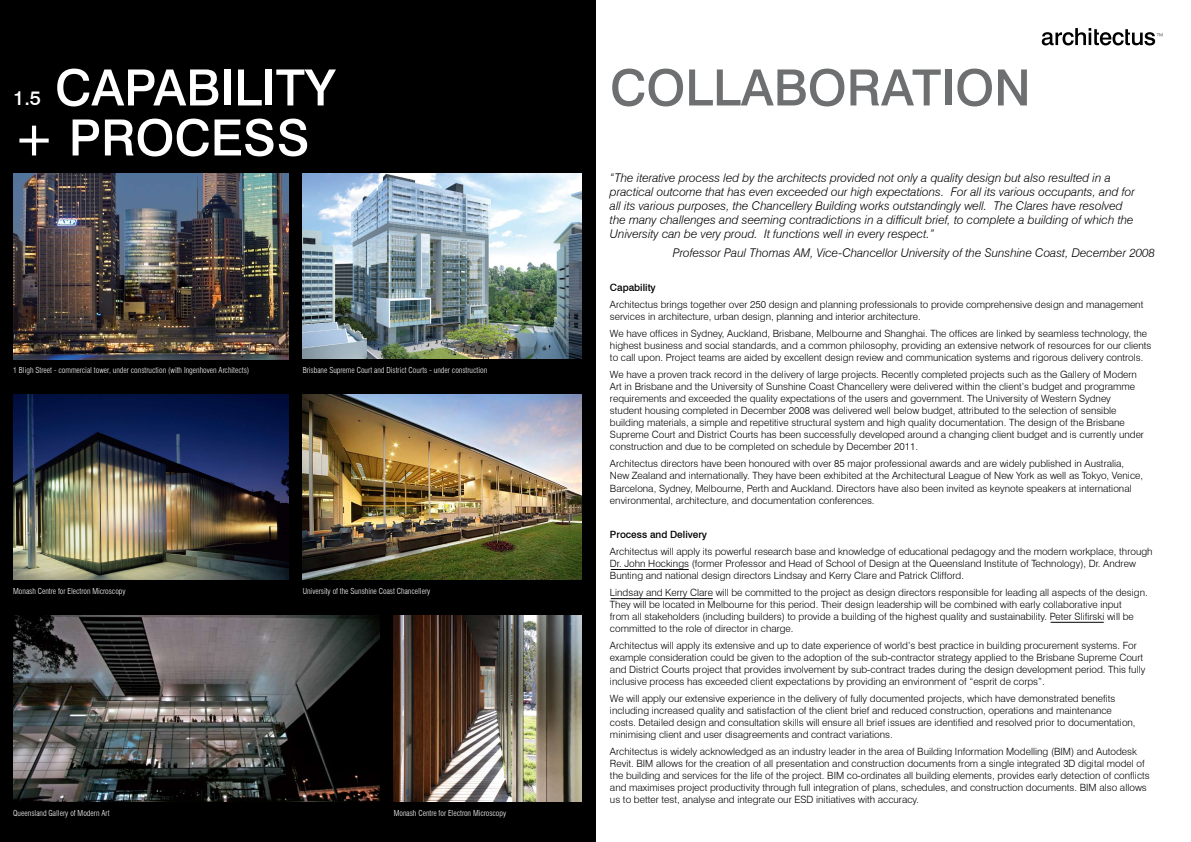
<style>
.page{position:relative;width:1191px;height:842px;background:#fff}
.page>*{position:absolute;margin:0;border:0;box-sizing:border-box;transform-origin:0 0}
.t1{font:500 50px/50px "Swiss 721 BT";color:#fff}
.t2{font:500 50px "Swiss 721 BT";color:#6d6f71}
.t3{font:500 20px "Swiss 721 BT";color:#fff}
.t4{font:italic 300 12px/14px "Swiss 721 BT";color:#000}
.t5{font:300 10px/12px "Swiss 721 BT";color:#000}
.t6{font:500 10px "Swiss 721 BT";color:#000}
.t7{font:300 condensed 8px "Swiss 721 BT";color:#fff}
</style>
<div class="page">
<div style="left:0;top:0;width:595px;height:842px;background:#000"></div>
<svg style="left:1041px;top:28px;width:121px;height:17px"></svg>
<img style="left:13px;top:173px;width:275px;height:186px">
<img style="left:13px;top:616px;width:366px;height:185px">
<img style="left:303px;top:173px;width:279px;height:186px">
<img style="left:393px;top:616px;width:189px;height:185px">
<img style="left:13px;top:394px;width:275px;height:186px">
<img style="left:303px;top:394px;width:279px;height:186px">
<hr style="left:611px;top:569px;width:77px;height:1px;background:#000">
<hr style="left:611px;top:598px;width:102px;height:1px;background:#000">
<hr style="left:1050px;top:622px;width:53px;height:1px;background:#000">
<h1 class="t1" style="left:13px;top:62px;width:324px;text-indent:42px">CAPABILITY + PROCESS</h1>
<h1 class="t2" style="left:610px;top:57px;width:422px">COLLABORATION</h1>
<p class="t4" style="left:610px;top:171px;width:526px">“The iterative process led by the architects provided not only a quality design but also resulted in a practical outcome that has even exceeded our high expectations. For all its various occupants, and for all its various purposes, the Chancellery Building works outstandingly well. The Clares have resolved the many challenges and seeming contradictions in a difficult brief, to complete a building of which the University can be very proud. It functions well in every respect.”</p>
<p class="t4" style="left:673px;top:246px;width:483px">Professor Paul Thomas AM, Vice-Chancellor University of the Sunshine Coast, December 2008</p>
<p class="t6" style="left:610px;top:282px;width:47px">Capability</p>
<p class="t5" style="left:610px;top:299px;width:535px">Architectus brings together over 250 design and planning professionals to provide comprehensive design and management services in architecture, urban design, planning and interior architecture.</p>
<p class="t5" style="left:610px;top:328px;width:543px">We have offices in Sydney, Auckland, Brisbane, Melbourne and Shanghai. The offices are linked by seamless technology, the highest business and social standards, and a common philosophy, providing an extensive network of resources for our clients to call upon. Project teams are aided by excellent design review and communication systems and rigorous delivery controls.</p>
<p class="t5" style="left:610px;top:369px;width:535px">We have a proven track record in the delivery of large projects. Recently completed projects such as the Gallery of Modern Art in Brisbane and the University of Sunshine Coast Chancellery were delivered within the client’s budget and programme requirements and exceeded the quality expectations of the users and government. The University of Western Sydney student housing completed in December 2008 was delivered well below budget, attributed to the selection of sensible building materials, a simple and repetitive structural system and high quality documentation. The design of the Brisbane Supreme Court and District Courts has been successfully developed around a changing client budget and is currently under construction and due to be completed on schedule by December 2011.</p>
<p class="t5" style="left:610px;top:458px;width:534px">Architectus directors have been honoured with over 85 major professional awards and are widely published in Australia, New Zealand and internationally. They have been exhibited at the Architectural League of New York as well as Tokyo, Venice, Barcelona, Sydney, Melbourne, Perth and Auckland. Directors have also been invited as keynote speakers at international environmental, architecture, and documentation conferences.</p>
<p class="t6" style="left:610px;top:528px;width:99px">Process and Delivery</p>
<p class="t5" style="left:610px;top:545px;width:544px">Architectus will apply its powerful research base and knowledge of educational pedagogy and the modern workplace, through<br>Dr. John Hockings (former Professor and Head of School of Design at the Queensland Institute of Technology), Dr. Andrew<br>Bunting and national design directors Lindsay and Kerry Clare and Patrick Clifford.</p>
<p class="t5" style="left:610px;top:586px;width:539px">Lindsay and Kerry Clare will be committed to the project as design directors responsible for leading all aspects of the design.<br>They will be located in Melbourne for this period. Their design leadership will be combined with early collaborative input<br>from all stakeholders (including builders) to provide a building of the highest quality and sustainability. Peter Slifirski will be committed to the role of director in charge.</p>
<p class="t5" style="left:610px;top:639px;width:537px">Architectus will apply its extensive and up to date experience of world’s best practice in building procurement systems. For example consideration could be given to the adoption of the sub-contractor strategy applied to the Brisbane Supreme Court and District Courts project that provides involvement by sub-contract trades during the design development period. This fully inclusive process has exceeded client expectations by providing an environment of “esprit de corps”.</p>
<p class="t5" style="left:610px;top:692px;width:527px">We will apply our extensive experience in the delivery of fully documented projects, which have demonstrated benefits including increased quality and satisfaction of the client brief and reduced construction, operations and maintenance costs. Detailed design and consultation skills will ensure all brief issues are identified and resolved prior to documentation, minimising client and user disagreements and contract variations.</p>
<p class="t5" style="left:610px;top:745px;width:541px">Architectus is widely acknowledged as an industry leader in the area of Building Information Modelling (BIM) and Autodesk Revit. BIM allows for the creation of all presentation and construction documents from a single integrated 3D digital model of the building and services for the life of the project. BIM co-ordinates all building elements, provides early detection of conflicts and maximises project productivity through full integration of plans, schedules, and construction documents. BIM also allows us to better test, analyse and integrate our ESD initiatives with accuracy.</p>
<h2 class="t3" style="left:13px;top:86px;width:29px">1.5</h2>
<p class="t7" style="left:13px;top:365px;width:238px">1 Bligh Street - commercial tower, under construction (with Ingenhoven Architects)</p>
<p class="t7" style="left:303px;top:365px;width:186px">Brisbane Supreme Court and District Courts - under construction</p>
<p class="t7" style="left:13px;top:586px;width:114px">Monash Centre for Electron Microscopy</p>
<p class="t7" style="left:303px;top:586px;width:129px">University of the Sunshine Coast Chancellery</p>
<p class="t7" style="left:13px;top:808px;width:98px">Queensland Gallery of Modern Art</p>
<p class="t7" style="left:394px;top:808px;width:114px">Monash Centre for Electron Microscopy</p>
</div>
